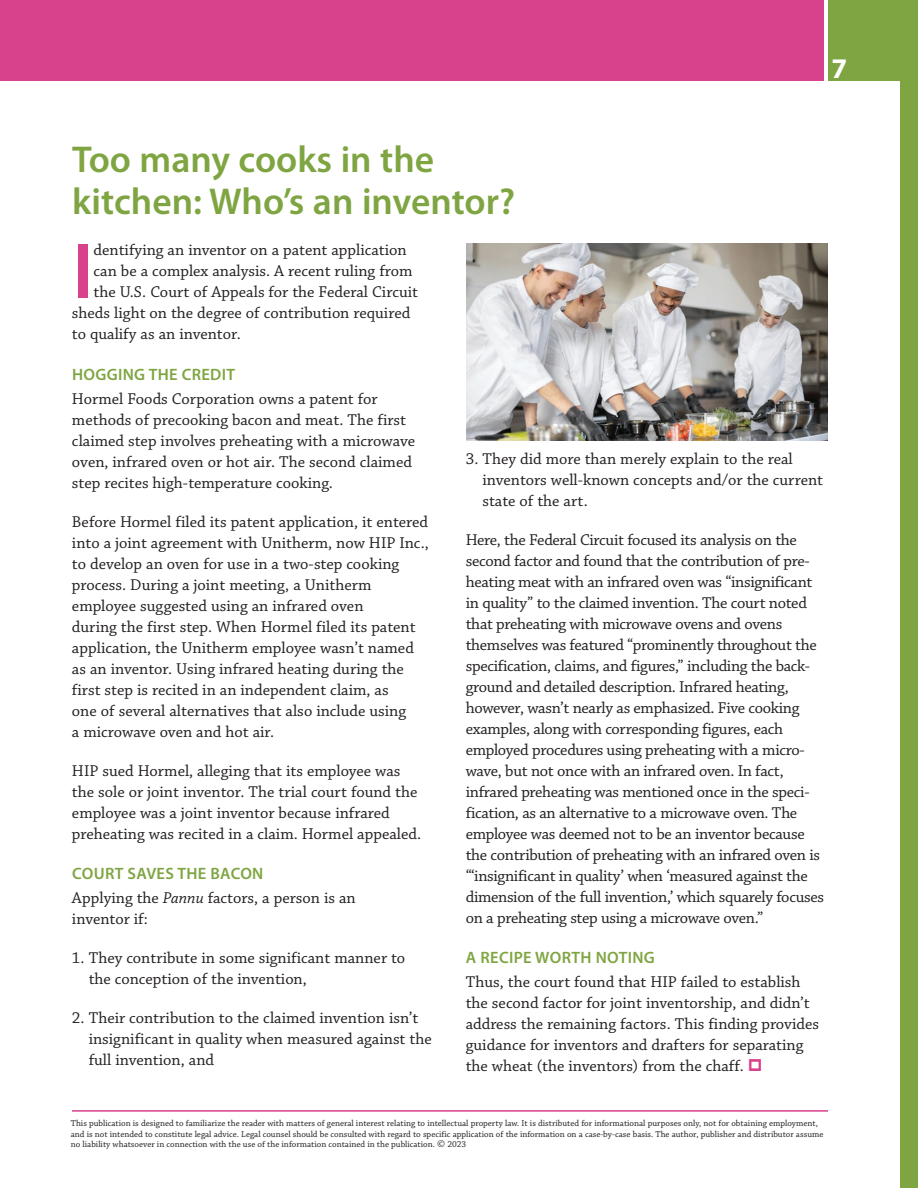
<style>
.page{position:relative;width:918px;height:1188px;background:#fff}
.page>*{position:absolute;margin:0;border:0;box-sizing:border-box;transform-origin:0 0}
.t1{font:600 78.75px "Myriad Pro";color:#d8418c}
.t2{font:600 37.5px/42px "Myriad Pro";color:#7fa542}
.t3{font:700 28.5px "Myriad Pro";color:#fff}
.t4{font:16.5px/21px "Chaparral Pro";color:#231f20}
.t5{font:16.5px/21px "Chaparral Pro";letter-spacing:-.02em;color:#231f20}
.t6{font:600 16.5px "Myriad Pro";letter-spacing:.02em;color:#7fa542}
.t7{font:9px/10.5px "Chaparral Pro";color:#231f20}
.s1{font-style:italic}
.s2{font-size:10.5px}
</style>
<div class="page">
<div style="left:0;top:0;width:824px;height:81px;background:#d8418c"></div>
<div style="left:828px;top:0;width:90px;height:81px;background:#7fa542"></div>
<div style="left:900px;top:72px;width:18px;height:1116px;background:#7fa542"></div>
<hr style="left:72px;top:1110px;width:756px;height:2px;background:#d8418c">
<img style="left:466px;top:243px;width:362px;height:198px">
<h3 class="t3" style="left:831px;top:52px;width:17px">7</h3>
<h2 class="t2" style="left:72px;top:139px;width:445px">Too many cooks in the kitchen: Who’s an inventor?</h2>
<h1 class="t1" style="left:73px;top:227px;width:22px">I</h1>
<p class="t4" style="left:94px;top:240px;width:315px">dentifying an inventor on a patent application</p>
<p class="t4" style="left:94px;top:261px;width:320px">can be a complex analysis. A recent ruling from</p>
<p class="t4" style="left:94px;top:282px;width:326px">the U.S. Court of Appeals for the Federal Circuit</p>
<p class="t4" style="left:72px;top:303px;width:340px">sheds light on the degree of contribution required</p>
<p class="t4" style="left:72px;top:324px;width:170px">to qualify as an inventor.</p>
<p class="t6" style="left:72px;top:365px;width:165px">HOGGING THE CREDIT</p>
<p class="t4" style="left:72px;top:389px;width:345px">Hormel Foods Corporation owns a patent for methods of precooking bacon and meat. The first claimed step involves preheating with a microwave oven, infrared oven or hot air. The second claimed step recites high-temperature cooking.</p>
<p class="t4" style="left:72px;top:512px;width:358px">Before Hormel filed its patent application, it entered into a joint agreement with Unitherm, now HIP Inc., to develop an oven for use in a two-step cooking process. During a joint meeting, a Unitherm employee suggested using an infrared oven<br>during the first step. When Hormel filed its patent application, the Unitherm employee wasn’t named as an inventor. Using infrared heating during the first step is recited in an independent claim, as<br>one of several alternatives that also include using<br>a microwave oven and hot air.</p>
<p class="t4" style="left:72px;top:761px;width:351px">HIP sued Hormel, alleging that its employee was the sole or joint inventor. The trial court found the employee was a joint inventor because infrared preheating was recited in a claim. Hormel appealed.</p>
<p class="t6" style="left:72px;top:865px;width:193px">COURT SAVES THE BACON</p>
<p class="t4" style="left:72px;top:888px;width:285px">Applying the <span class="s1">Pannu</span> factors, a person is an inventor if:</p>
<p class="t4" style="left:89px;top:948px;width:318px;text-indent:-17px">1. They contribute in some significant manner to the conception of the invention,</p>
<p class="t4" style="left:89px;top:1008px;width:345px;text-indent:-17px">2. Their contribution to the claimed invention isn’t insignificant in quality when measured against the full invention, and</p>
<p class="t4" style="left:482px;top:449px;width:342px;text-indent:-17px">3. They did more than merely explain to the real inventors well-known concepts and/or the current state of the art.</p>
<p class="t5" style="left:466px;top:530px;width:360px">Here, the Federal Circuit focused its analysis on the second factor and found that the contribution of pre&shy;heating meat with an infrared oven was “insignificant in quality” to the claimed invention. The court noted that preheating with microwave ovens and ovens themselves was featured “prominently throughout the specification, claims, and figures,” including the back&shy;ground and detailed description. Infrared heating, however, wasn’t nearly as emphasized. Five cooking examples, along with corresponding figures, each employed procedures using preheating with a micro&shy;wave, but not once with an infrared oven. In fact, infrared preheating was mentioned once in the speci&shy;fication, as an alternative to a microwave oven. The employee was deemed not to be an inventor because the contribution of preheating with an infrared oven is “‘insignificant in quality’ when ‘measured against the dimension of the full invention,’ which squarely focuses on a preheating step using a microwave oven.”</p>
<p class="t6" style="left:466px;top:949px;width:191px">A RECIPE WORTH NOTING</p>
<p class="t4" style="left:466px;top:972px;width:355px">Thus, the court found that HIP failed to establish the second factor for joint inventorship, and didn’t address the remaining factors. This finding provides guidance for inventors and drafters for separating the wheat (the inventors) from the chaff.</p>
<p class="t7" style="left:71px;top:1119px;width:754px">This publication is designed to familiarize the reader with matters of general interest relating to intellectual property law. It is distributed for informational purposes only, not for obtaining employment, and is not intended to constitute legal advice. Legal counsel should be consulted with regard to specific application of the information on a case-by-case basis. The author, publisher and distributor assume no liability whatsoever in connection with the use of the information contained in the publication. <span class="s2">©</span> 2023</p>
</div>
